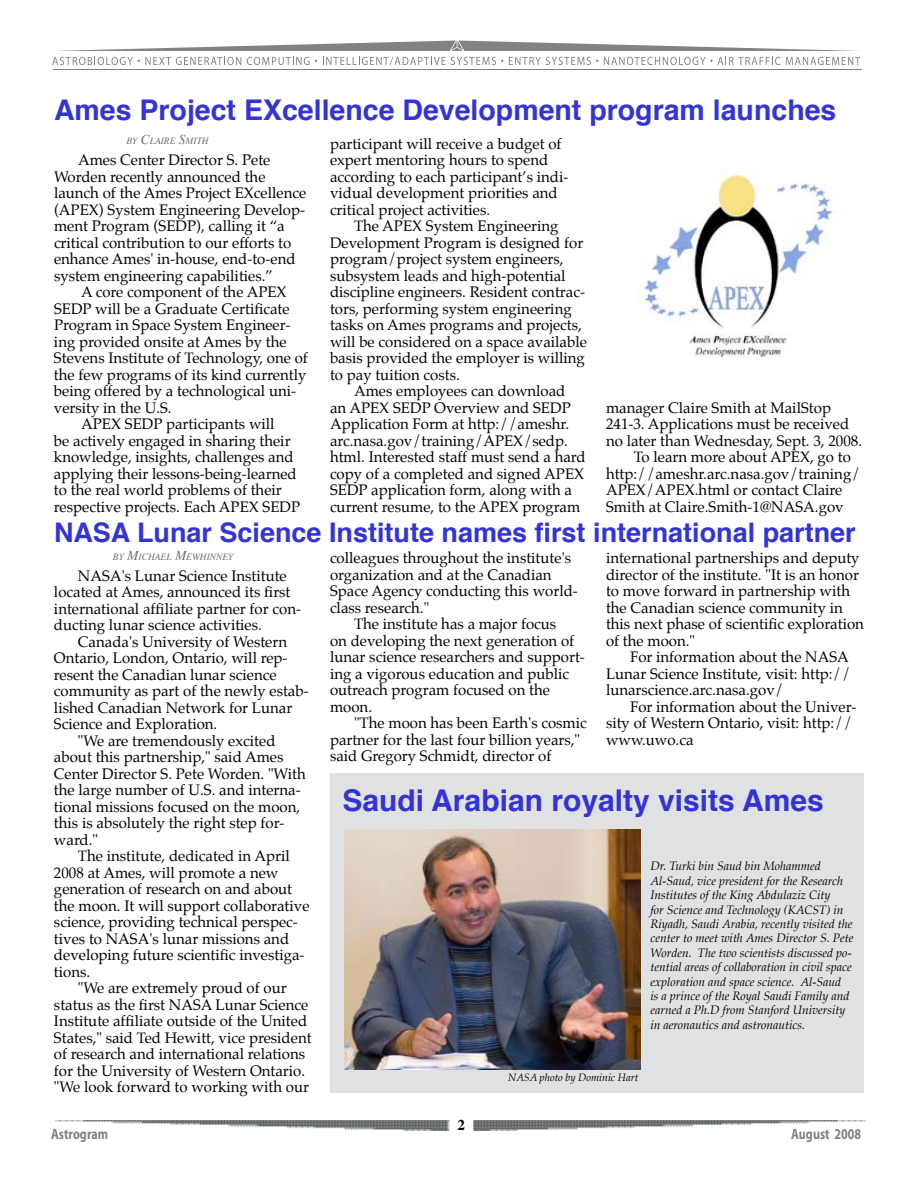
<style>
.page{position:relative;width:918px;height:1188px;background:#fff}
.page>*{position:absolute;margin:0;border:0;box-sizing:border-box;transform-origin:0 0}
.t1{font:700 30px "Helvetica";color:#3333d7}
.t2{font:700 28.5px "Helvetica";color:#3333d7}
.t3{font:700 27px "Helvetica";color:#3333d7}
.t4{font:15px/16.5px "Palatino";color:#000}
.t5{font:700 15px "Myriad";color:#808285;scale:.8 1}
.t6{font:700 15px "Times";color:#000}
.t7{font:italic 12px/14.4px "Palatino";color:#000}
.t8{font:italic 10.5px "Palatino";color:#000}
.t9{font:italic 9.45px "Times";color:#6d6f71}
.s1{font-size:13.5px}
</style>
<div class="page">
<img style="left:55px;top:1120px;width:810px;height:11px">
<hr style="left:53px;top:69px;width:809px;height:1px;background:#808285">
<svg style="left:56px;top:40px;width:803px;height:11px"></svg>
<svg style="left:52px;top:57px;width:189px;height:8px"></svg>
<svg style="left:247px;top:57px;width:70px;height:8px"></svg>
<svg style="left:323px;top:57px;width:180px;height:8px"></svg>
<svg style="left:509px;top:57px;width:89px;height:8px"></svg>
<svg style="left:604px;top:57px;width:176px;height:8px"></svg>
<svg style="left:786px;top:57px;width:74px;height:8px"></svg>
<div style="left:330px;top:773px;width:534px;height:319px;background:#e0e1e2"></div>
<img style="left:639px;top:174px;width:194px;height:184px">
<img style="left:345px;top:830px;width:296px;height:239px">
<h2 class="t2" style="left:54px;top:84px;width:784px">Ames Project EXcellence Development program launches</h2>
<p class="t9" style="left:126px;top:132px;width:84px">BY <span class="s1">C</span>LAIRE <span class="s1">S</span>MITH</p>
<p class="t4" style="left:330px;top:135px;width:240px">participant will receive a budget of expert mentoring hours to spend according to each participant’s indi&shy;vidual development priorities and critical project activities.</p>
<p class="t4" style="left:330px;top:218px;width:258px;text-indent:24px">The APEX System Engineering Development Program is designed for program/project system engineers, subsystem leads and high-potential discipline engineers. Resident contrac&shy;tors, performing system engineering tasks on Ames programs and projects, will be considered on a space available basis provided the employer is willing to pay tuition costs.</p>
<p class="t4" style="left:330px;top:383px;width:257px;text-indent:24px">Ames employees can download<br>an APEX SEDP Overview and SEDP Application Form at http://ameshr. arc.nasa.gov/training/APEX/sedp. html. Interested staff must send a hard copy of a completed and signed APEX SEDP application form, along with a current resume, to the APEX program</p>
<p class="t4" style="left:54px;top:152px;width:254px;text-indent:24px">Ames Center Director S. Pete Worden recently announced the launch of the Ames Project EXcellence (APEX) System Engineering Develop&shy;ment Program (SEDP), calling it “a critical contribution to our efforts to enhance Ames' in-house, end-to-end system engineering capabilities.”</p>
<p class="t4" style="left:81px;top:284px;width:207px">A core component of the APEX</p>
<p class="t4" style="left:54px;top:300px;width:237px">SEDP will be a Graduate Certificate</p>
<p class="t4" style="left:54px;top:317px;width:238px">Program in Space System Engineer-</p>
<p class="t4" style="left:54px;top:333px;width:234px">ing provided onsite at Ames by the</p>
<p class="t4" style="left:54px;top:350px;width:255px">Stevens Institute of Technology, one of</p>
<p class="t4" style="left:54px;top:366px;width:254px">the few programs of its kind currently</p>
<p class="t4" style="left:54px;top:383px;width:244px">being offered by a technological uni-</p>
<p class="t4" style="left:54px;top:399px;width:119px">versity in the U.S.</p>
<p class="t4" style="left:81px;top:416px;width:195px">APEX SEDP participants will</p>
<p class="t4" style="left:54px;top:432px;width:238px">be actively engaged in sharing their</p>
<p class="t4" style="left:54px;top:449px;width:241px">knowledge, insights, challenges and</p>
<p class="t4" style="left:54px;top:465px;width:244px">applying their lessons-being-learned</p>
<p class="t4" style="left:54px;top:482px;width:229px">to the real world problems of their</p>
<p class="t4" style="left:54px;top:498px;width:248px">respective projects. Each APEX SEDP</p>
<p class="t4" style="left:606px;top:399px;width:227px">manager Claire Smith at MailStop</p>
<p class="t4" style="left:606px;top:416px;width:245px">241-3. Applications must be received</p>
<p class="t4" style="left:606px;top:432px;width:258px">no later than Wednesday, Sept. 3, 2008.</p>
<p class="t4" style="left:634px;top:449px;width:219px">To learn more about APEX, go to</p>
<p class="t4" style="left:606px;top:465px;width:256px">http://ameshr.arc.nasa.gov/training/</p>
<p class="t4" style="left:606px;top:482px;width:238px">APEX/APEX.html or contact Claire</p>
<p class="t4" style="left:606px;top:498px;width:239px">Smith at Claire.Smith-1@NASA.gov</p>
<h3 class="t3" style="left:54px;top:509px;width:803px">NASA Lunar Science Institute names first international partner</h3>
<p class="t4" style="left:330px;top:550px;width:249px">colleagues throughout the institute's organization and at the Canadian<br>Space Agency conducting this world&shy;class research."</p>
<p class="t4" style="left:330px;top:616px;width:256px;text-indent:24px">The institute has a major focus<br>on developing the next generation of lunar science researchers and support&shy;ing a vigorous education and public outreach program focused on the moon.</p>
<p class="t4" style="left:330px;top:715px;width:258px;text-indent:24px">"The moon has been Earth's cosmic partner for the last four billion years," said Gregory Schmidt, director of</p>
<p class="t9" style="left:113px;top:548px;width:122px">BY <span class="s1">M</span>ICHAEL <span class="s1">M</span>EWHINNEY</p>
<p class="t4" style="left:606px;top:550px;width:260px">international partnerships and deputy director of the institute. "It is an honor to move forward in partnership with the Canadian science community in this next phase of scientific exploration of the moon."</p>
<p class="t4" style="left:606px;top:649px;width:246px;text-indent:24px">For information about the NASA<br>Lunar Science Institute, visit: http:// lunarscience.arc.nasa.gov/</p>
<p class="t4" style="left:606px;top:698px;width:252px;text-indent:24px">For information about the Univer&shy;sity of Western Ontario, visit: http:// www.uwo.ca</p>
<p class="t4" style="left:54px;top:567px;width:249px;text-indent:24px">NASA's Lunar Science Institute located at Ames, announced its first international affiliate partner for con&shy;ducting lunar science activities.</p>
<p class="t4" style="left:78px;top:633px;width:211px">Canada's University of Western</p>
<p class="t4" style="left:54px;top:650px;width:235px">Ontario, London, Ontario, will rep-</p>
<p class="t4" style="left:54px;top:666px;width:224px">resent the Canadian lunar science</p>
<p class="t4" style="left:54px;top:683px;width:256px">community as part of the newly estab-</p>
<p class="t4" style="left:54px;top:699px;width:240px">lished Canadian Network for Lunar</p>
<p class="t4" style="left:54px;top:716px;width:165px">Science and Exploration.</p>
<p class="t4" style="left:78px;top:732px;width:199px">"We are tremendously excited</p>
<p class="t4" style="left:54px;top:749px;width:231px">about this partnership," said Ames</p>
<p class="t4" style="left:54px;top:765px;width:253px">Center Director S. Pete Worden. "With</p>
<p class="t4" style="left:54px;top:782px;width:248px">the large number of U.S. and interna-</p>
<p class="t4" style="left:54px;top:798px;width:248px">tional missions focused on the moon,</p>
<p class="t4" style="left:54px;top:815px;width:232px">this is absolutely the right step for-</p>
<p class="t4" style="left:54px;top:831px;width:46px">ward."</p>
<p class="t4" style="left:78px;top:848px;width:213px">The institute, dedicated in April</p>
<p class="t4" style="left:54px;top:864px;width:226px">2008 at Ames, will promote a new</p>
<p class="t4" style="left:54px;top:881px;width:240px">generation of research on and about</p>
<p class="t4" style="left:54px;top:897px;width:257px">the moon. It will support collaborative</p>
<p class="t4" style="left:54px;top:914px;width:245px">science, providing technical perspec-</p>
<p class="t4" style="left:54px;top:930px;width:237px">tives to NASA's lunar missions and</p>
<p class="t4" style="left:54px;top:947px;width:252px">developing future scientific investiga-</p>
<p class="t4" style="left:54px;top:963px;width:38px">tions.</p>
<p class="t4" style="left:78px;top:980px;width:210px">"We are extremely proud of our</p>
<p class="t4" style="left:54px;top:996px;width:256px">status as the first NASA Lunar Science</p>
<p class="t4" style="left:54px;top:1013px;width:255px">Institute affiliate outside of the United</p>
<p class="t4" style="left:54px;top:1029px;width:259px">States," said Ted Hewitt, vice president</p>
<p class="t4" style="left:54px;top:1046px;width:253px">of research and international relations</p>
<p class="t4" style="left:54px;top:1062px;width:253px">for the University of Western Ontario.</p>
<p class="t4" style="left:54px;top:1079px;width:257px">"We look forward to working with our</p>
<h1 class="t1" style="left:342px;top:773px;width:483px">Saudi Arabian royalty visits Ames</h1>
<p class="t7" style="left:650px;top:859px;width:204px">Dr. Turki bin Saud bin Mohammed Al-Saud, vice president for the Research Institutes of the King Abdulaziz City<br>for Science and Technology (KACST) in Riyadh, Saudi Arabia, recently visited the center to meet with Ames Director S. Pete Worden. The two scientists discussed po&shy;tential areas of collaboration in civil space exploration and space science. Al-Saud<br>is a prince of the Royal Saudi Family and earned a Ph.D from Stanford University in aeronautics and astronautics.</p>
<p class="t8" style="left:508px;top:1069px;width:132px">NASA photo by Dominic Hart</p>
<p class="t6" style="left:457px;top:1110px;width:9px">2</p>
<p class="t5" style="left:51px;top:1127px;width:73px">Astrogram</p>
<p class="t5" style="left:791px;top:1127px;width:89px">August 2008</p>
</div>
